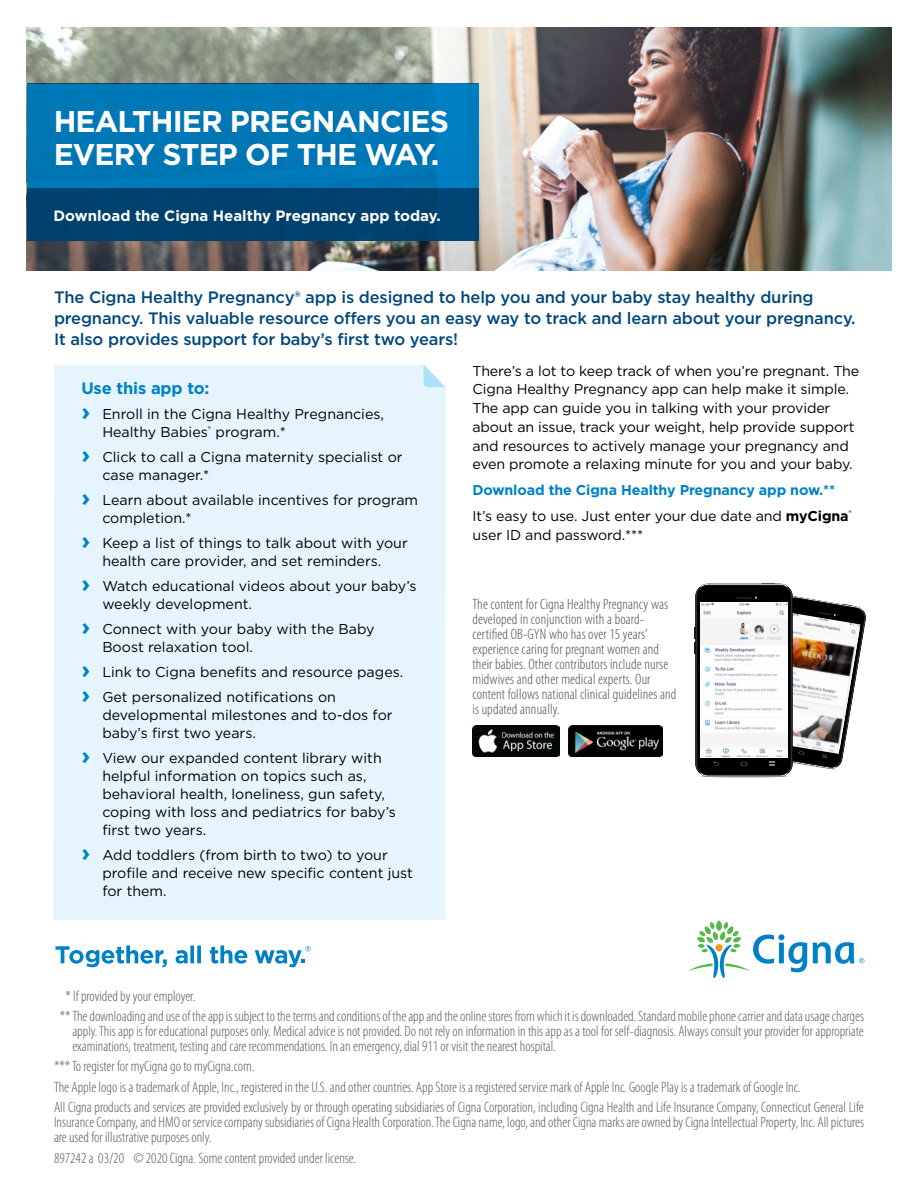
<style>
.page{position:relative;width:918px;height:1188px;background:#fff}
.page>*{position:absolute;margin:0;border:0;box-sizing:border-box;transform-origin:0 0}
.t1{font:700 30px/33px "Gotham";letter-spacing:-.03em;color:#fff}
.t2{font:500 16.5px/21px "Gotham";letter-spacing:-.01em;color:#00487a}
.t3{font:700 16.5px "Gotham";letter-spacing:-.01em;color:#0081c6}
.t4{font:300 condensed 15px/20.4px "Myriad Pro";color:#58595b}
.t5{font:300 condensed 15px/15px "Myriad Pro";letter-spacing:.01em;color:#4d4d4f}
.t6{font:700 15px "Gotham";color:#fff}
.t7{font:14.25px/18px "Gotham";color:#000}
.t8{font:700 14.25px/25.8px "Gotham";letter-spacing:-.01em;color:#0081c6}
.s1{font-weight:700;font-size:24px;color:#0081c6}
.s2{font-weight:400;color:#000}
.s3{color:#000}
</style>
<div class="page">
<img style="left:27px;top:27px;width:864px;height:243px">
<div style="left:53px;top:365px;width:393px;height:555px;background:#e6f5fd"></div>
<svg style="left:424px;top:365px;width:21px;height:22px"></svg>
<div style="left:27px;top:84px;width:451px;height:104px;background:linear-gradient(to right,#0076b4,#0079ba)"></div>
<div style="left:27px;top:188px;width:451px;height:53px;background:#00416e"></div>
<img style="left:472px;top:726px;width:88px;height:31px">
<img style="left:568px;top:726px;width:94px;height:31px">
<svg style="left:695px;top:583px;width:171px;height:195px"></svg>
<img style="left:700px;top:603px;width:87px;height:154px">
<svg style="left:55px;top:946px;width:112px;height:21px"></svg>
<svg style="left:176px;top:946px;width:25px;height:18px"></svg>
<svg style="left:210px;top:946px;width:37px;height:18px"></svg>
<svg style="left:255px;top:946px;width:56px;height:21px"></svg>
<svg style="left:688px;top:920px;width:176px;height:58px"></svg>
<h1 class="t1" style="left:54px;top:105px;width:397px">HEALTHIER PREGNANCIES<br>EVERY STEP OF THE WAY.</h1>
<p class="t6" style="left:53px;top:205px;width:389px">Download the Cigna Healthy Pregnancy app today.</p>
<p class="t2" style="left:54px;top:286px;width:803px">The Cigna Healthy Pregnancy® app is designed to help you and your baby stay healthy during pregnancy. This valuable resource offers you an easy way to track and learn about your pregnancy.<br>It also provides support for baby’s first two years!</p>
<p class="t3" style="left:81px;top:377px;width:130px">Use this app to:</p>
<p class="t7" style="left:102px;top:405px;width:283px;text-indent:-21px"><span class="s1">›</span> Enroll in the Cigna Healthy Pregnancies,<br>Healthy Babies<sup>®</sup> program.*</p>
<p class="t7" style="left:102px;top:448px;width:302px;text-indent:-21px"><span class="s1">›</span> Click to call a Cigna maternity specialist or case manager.*</p>
<p class="t7" style="left:102px;top:491px;width:317px;text-indent:-21px"><span class="s1">›</span> Learn about available incentives for program completion.*</p>
<p class="t7" style="left:81px;top:534px;width:328px;text-align:center"><span class="s1">›</span> Keep a list of things to talk about with your health care provider, and set reminders.</p>
<p class="t7" style="left:102px;top:577px;width:316px;text-indent:-21px"><span class="s1">›</span> Watch educational videos about your baby’s weekly development.</p>
<p class="t7" style="left:102px;top:620px;width:274px;text-indent:-21px"><span class="s1">›</span> Connect with your baby with the Baby<br>Boost relaxation tool.</p>
<p class="t7" style="left:81px;top:659px;width:324px;line-height:25px"><span class="s1">›</span> Link to Cigna benefits and resource pages. <span class="s1">›</span> Get personalized notifications on</p>
<p class="t7" style="left:102px;top:706px;width:292px">developmental milestones and to-dos for baby’s first two years.</p>
<p class="t7" style="left:102px;top:749px;width:295px;text-indent:-21px"><span class="s1">›</span> View our expanded content library with helpful information on topics such as, behavioral health, loneliness, gun safety, coping with loss and pediatrics for baby’s first two years.</p>
<p class="t7" style="left:102px;top:846px;width:312px;text-indent:-21px"><span class="s1">›</span> Add toddlers (from birth to two) to your profile and receive new specific content just for them.</p>
<p class="t7" style="left:472px;top:361px;width:388px;line-height:18.8px">There’s a lot to keep track of when you’re pregnant. The Cigna Healthy Pregnancy app can help make it simple.<br>The app can guide you in talking with your provider about an issue, track your weight, help provide support and resources to actively manage your pregnancy and even promote a relaxing minute for you and your baby.</p>
<p class="t8" style="left:472px;top:477px;width:381px">Download the Cigna Healthy Pregnancy app now.**<br><span class="s2">It’s easy to use. Just enter your due date and</span> <span class="s3">myCigna</span><sup>®</sup></p>
<p class="t7" style="left:472px;top:525px;width:172px">user ID and password.***</p>
<p class="t5" style="left:472px;top:597px;width:205px">The content for Cigna Healthy Pregnancy was developed in conjunction with a board&shy;certified OB-GYN who has over 15 years’ experience caring for pregnant women and their babies. Other contributors include nurse midwives and other medical experts. Our content follows national clinical guidelines and is updated annually.</p>
<p class="t4" style="left:60px;top:985px;width:806px;text-indent:6px">* If provided by your employer.<br>** The downloading and use of the app is subject to the terms and conditions of the app and the online stores from which it is downloaded. Standard mobile phone carrier and data usage charges</p>
<p class="t4" style="left:72px;top:1023px;width:793px;line-height:15px">apply. This app is for educational purposes only. Medical advice is not provided. Do not rely on information in this app as a tool for self-diagnosis. Always consult your provider for appropriate examinations, treatment, testing and care recommendations. In an emergency, dial 911 or visit the nearest hospital.</p>
<p class="t4" style="left:54px;top:1056px;width:811px">*** To register for myCigna go to myCigna.com.<br>The Apple logo is a trademark of Apple, Inc., registered in the U.S. and other countries. App Store is a registered service mark of Apple Inc. Google Play is a trademark of Google Inc.<br>All Cigna products and services are provided exclusively by or through operating subsidiaries of Cigna Corporation, including Cigna Health and Life Insurance Company, Connecticut General Life</p>
<p class="t4" style="left:54px;top:1115px;width:812px;line-height:15px">Insurance Company, and HMO or service company subsidiaries of Cigna Health Corporation. The Cigna name, logo, and other Cigna marks are owned by Cigna Intellectual Property, Inc. All pictures are used for illustrative purposes only.</p>
<p class="t4" style="left:54px;top:1147px;width:304px">897242 a 03/20 © 2020 Cigna. Some content provided under license.</p>
</div>
